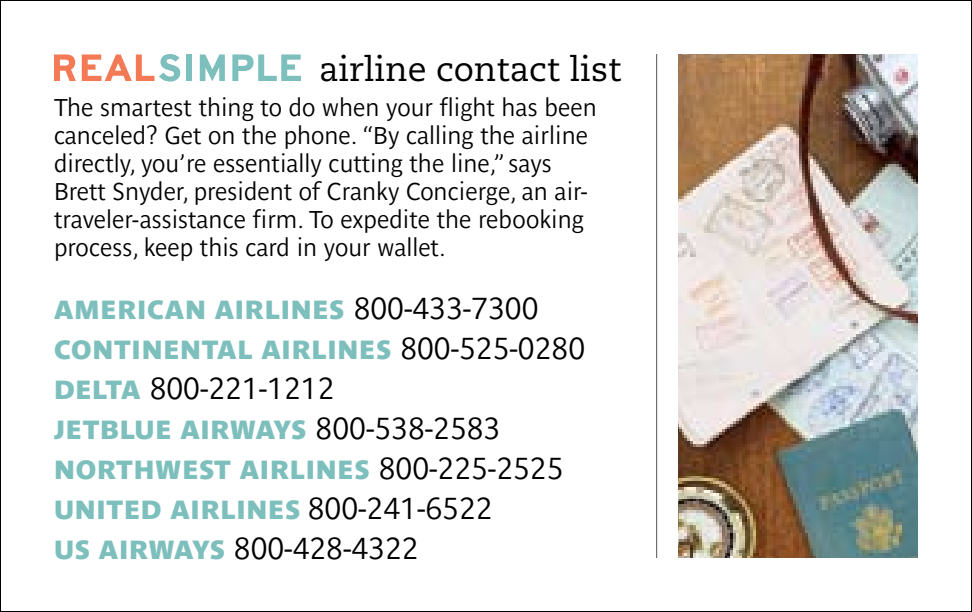
<style>
.page{position:relative;width:972px;height:612px;background:#fff}
.page>*{position:absolute;margin:0;border:0;box-sizing:border-box;transform-origin:0 0}
.t1{font:34px "Caecilia";color:#000}
.t2{font:30px "Parisine RS Gris";color:#000}
.t3{font:26px/40px "Parisine Ptf So";letter-spacing:.03em;color:#7dbfbc}
.t4{font:24px/28px "Parisine RS Gris";color:#000}
.s1{font-family:"Parisine RS Gris";font-size:30px;color:#000}
.s2{font-family:"Parisine Ptf So";font-size:26px;color:#7dbfbc}
</style>
<div class="page">
<svg style="left:232px;top:54px;width:69px;height:27px"></svg>
<div style="left:186px;top:54px;width:6px;height:27px;background:#7dbfbc"></div>
<svg style="left:200px;top:54px;width:25px;height:27px"></svg>
<svg style="left:54px;top:54px;width:22px;height:27px"></svg>
<svg style="left:82px;top:54px;width:98px;height:28px"></svg>
<hr style="left:656px;top:54px;width:1px;height:504px;background:#6d6f71">
<img style="left:678px;top:54px;width:240px;height:504px">
<h1 class="t1" style="left:319px;top:50px;width:304px">airline contact list</h1>
<p class="t4" style="left:54px;top:92px;width:544px">The smartest thing to do when your flight has been canceled? Get on the phone. “By calling the airline directly, you’re essentially cutting the line,” says Brett Snyder, president of Cranky Concierge, an air&shy;traveler-assistance firm. To expedite the rebooking process, keep this card in your wallet.</p>
<p class="t3" style="left:54px;top:287px;width:533px">AMERICAN AIRLINES <span class="s1">800-433-7300<br></span>CONTINENTAL AIRLINES <span class="s1">800-525-0280</span></p>
<p class="t2" style="left:54px;top:365px;width:282px"><span class="s2">DELTA</span> 800-221-1212</p>
<p class="t3" style="left:54px;top:407px;width:511px">JETBLUE AIRWAYS <span class="s1">800-538-2583<br></span>NORTHWEST AIRLINES <span class="s1">800-225-2525<br></span>UNITED AIRLINES <span class="s1">800-241-6522</span></p>
<p class="t2" style="left:54px;top:525px;width:366px"><span class="s2">US AIRWAYS</span> 800-428-4322</p>
</div>
